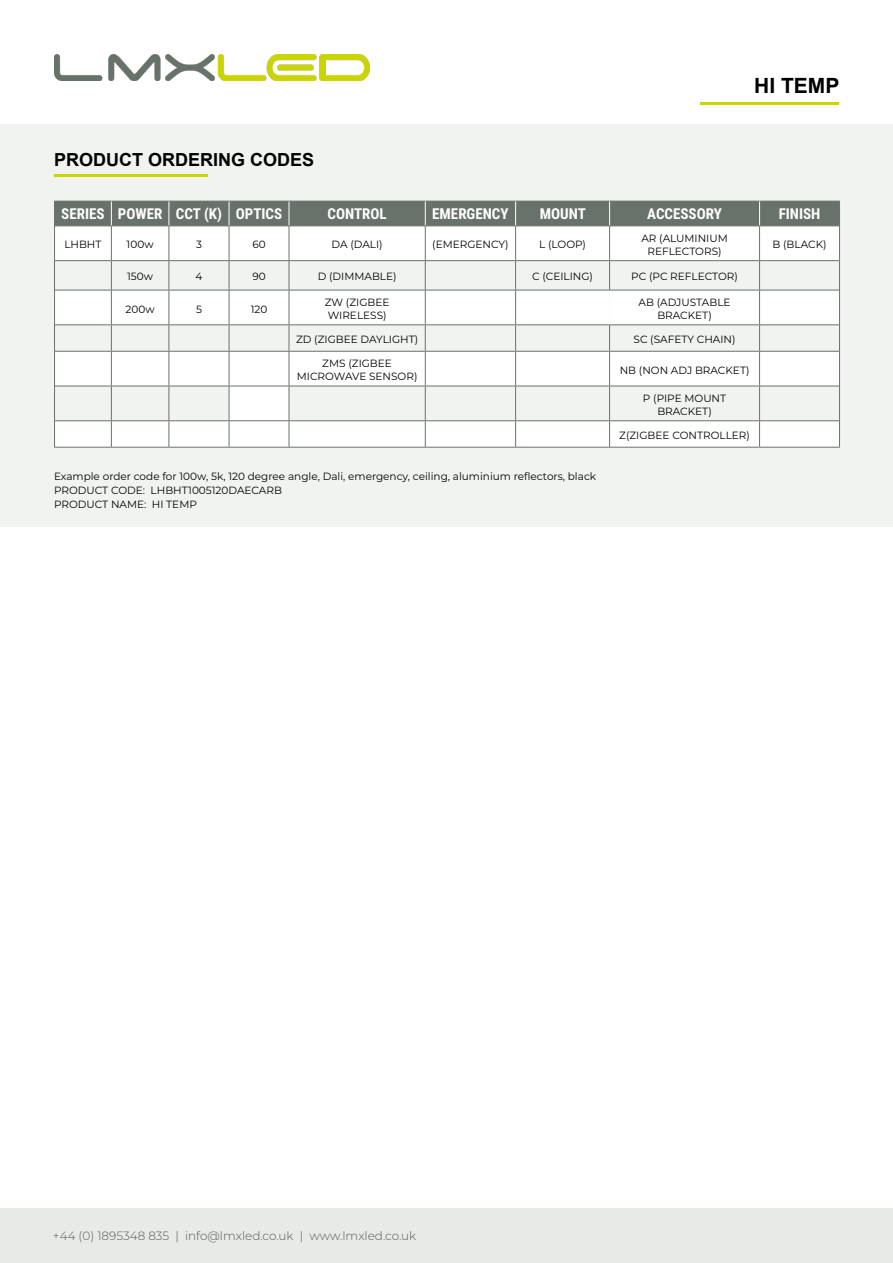
<style>
.page{position:relative;width:893px;height:1263px;background:#fff}
.page>*{position:absolute;margin:0;border:0;box-sizing:border-box;transform-origin:0 0}
.t1{font:700 21px "Arial";color:#000}
.t2{font:700 18px "Arial";color:#000}
.t3{font:700 15px "Roboto Condensed";color:#fff}
.t4{font:300 12px "Montserrat";color:#58595b}
.t5{font:10.5px/12.6px "Montserrat";color:#000;text-align:center}
</style>
<div class="page">
<img style="left:54px;top:54px;width:315px;height:27px">
<div style="left:0;top:1209px;width:893px;height:54px;background:#e8eae8"></div>
<div style="left:0;top:124px;width:893px;height:402px;background:#f1f3f1"></div>
<hr style="left:54px;top:174px;width:154px;height:3px;background:#cad401">
<div style="left:55px;top:226px;width:784px;height:160px;background:#fff"></div>
<div style="left:230px;top:291px;width:380px;height:95px;background:#fff"></div>
<hr style="left:54px;top:226px;width:1px;height:35px;background:#68726a">
<hr style="left:839px;top:226px;width:1px;height:35px;background:#68726a">
<hr style="left:54px;top:290px;width:1px;height:35px;background:#68726a">
<hr style="left:839px;top:290px;width:1px;height:35px;background:#68726a">
<hr style="left:54px;top:351px;width:1px;height:35px;background:#68726a">
<hr style="left:839px;top:351px;width:1px;height:35px;background:#68726a">
<hr style="left:54px;top:447px;width:57px;height:1px;background:#68726a">
<hr style="left:111px;top:447px;width:58px;height:1px;background:#68726a">
<hr style="left:169px;top:447px;width:60px;height:1px;background:#68726a">
<hr style="left:229px;top:447px;width:60px;height:1px;background:#68726a">
<hr style="left:289px;top:447px;width:136px;height:1px;background:#68726a">
<hr style="left:425px;top:447px;width:91px;height:1px;background:#68726a">
<hr style="left:516px;top:447px;width:94px;height:1px;background:#68726a">
<hr style="left:610px;top:447px;width:150px;height:1px;background:#68726a">
<hr style="left:760px;top:447px;width:80px;height:1px;background:#68726a">
<div style="left:54px;top:201px;width:786px;height:25px;background:#68726a"></div>
<hr style="left:55px;top:225px;width:56px;height:1px;background:#68726a">
<hr style="left:111px;top:225px;width:58px;height:1px;background:#68726a">
<hr style="left:111px;top:226px;width:1px;height:34px;background:#68726a">
<hr style="left:169px;top:225px;width:60px;height:1px;background:#68726a">
<hr style="left:169px;top:226px;width:1px;height:34px;background:#68726a">
<hr style="left:229px;top:225px;width:60px;height:1px;background:#68726a">
<hr style="left:229px;top:226px;width:1px;height:34px;background:#68726a">
<hr style="left:289px;top:225px;width:136px;height:1px;background:#68726a">
<hr style="left:289px;top:226px;width:1px;height:34px;background:#68726a">
<hr style="left:425px;top:225px;width:91px;height:1px;background:#68726a">
<hr style="left:425px;top:226px;width:1px;height:34px;background:#68726a">
<hr style="left:516px;top:225px;width:94px;height:1px;background:#68726a">
<hr style="left:515px;top:226px;width:1px;height:34px;background:#68726a">
<hr style="left:610px;top:225px;width:150px;height:1px;background:#68726a">
<hr style="left:609px;top:226px;width:1px;height:34px;background:#68726a">
<hr style="left:760px;top:225px;width:79px;height:1px;background:#68726a">
<hr style="left:759px;top:226px;width:1px;height:34px;background:#68726a">
<hr style="left:55px;top:260px;width:56px;height:1px;background:#68726a">
<hr style="left:111px;top:260px;width:58px;height:1px;background:#68726a">
<hr style="left:169px;top:260px;width:60px;height:1px;background:#68726a">
<hr style="left:229px;top:260px;width:60px;height:1px;background:#68726a">
<hr style="left:289px;top:260px;width:136px;height:1px;background:#68726a">
<hr style="left:425px;top:260px;width:91px;height:1px;background:#68726a">
<hr style="left:516px;top:260px;width:94px;height:1px;background:#68726a">
<hr style="left:610px;top:260px;width:150px;height:1px;background:#68726a">
<hr style="left:760px;top:260px;width:79px;height:1px;background:#68726a">
<svg style="left:54px;top:261px;width:786px;height:29px"></svg>
<hr style="left:55px;top:290px;width:56px;height:1px;background:#68726a">
<hr style="left:111px;top:290px;width:58px;height:1px;background:#68726a">
<hr style="left:111px;top:290px;width:1px;height:34px;background:#68726a">
<hr style="left:169px;top:290px;width:60px;height:1px;background:#68726a">
<hr style="left:169px;top:290px;width:1px;height:34px;background:#68726a">
<hr style="left:229px;top:290px;width:60px;height:1px;background:#68726a">
<hr style="left:229px;top:290px;width:1px;height:34px;background:#68726a">
<hr style="left:289px;top:290px;width:136px;height:1px;background:#68726a">
<hr style="left:289px;top:290px;width:1px;height:34px;background:#68726a">
<hr style="left:425px;top:290px;width:91px;height:1px;background:#68726a">
<hr style="left:425px;top:290px;width:1px;height:34px;background:#68726a">
<hr style="left:610px;top:290px;width:150px;height:1px;background:#68726a">
<hr style="left:760px;top:290px;width:79px;height:1px;background:#68726a">
<hr style="left:759px;top:290px;width:1px;height:34px;background:#68726a">
<hr style="left:55px;top:324px;width:56px;height:1px;background:#68726a">
<hr style="left:111px;top:324px;width:58px;height:1px;background:#68726a">
<hr style="left:169px;top:324px;width:60px;height:1px;background:#68726a">
<hr style="left:229px;top:324px;width:60px;height:1px;background:#68726a">
<hr style="left:289px;top:324px;width:136px;height:1px;background:#68726a">
<hr style="left:425px;top:324px;width:91px;height:1px;background:#68726a">
<hr style="left:610px;top:324px;width:150px;height:1px;background:#68726a">
<hr style="left:760px;top:324px;width:79px;height:1px;background:#68726a">
<svg style="left:54px;top:325px;width:786px;height:26px"></svg>
<hr style="left:55px;top:351px;width:56px;height:1px;background:#68726a">
<hr style="left:111px;top:351px;width:58px;height:1px;background:#68726a">
<hr style="left:111px;top:352px;width:1px;height:34px;background:#68726a">
<hr style="left:169px;top:351px;width:60px;height:1px;background:#68726a">
<hr style="left:169px;top:352px;width:1px;height:34px;background:#68726a">
<hr style="left:229px;top:351px;width:60px;height:1px;background:#68726a">
<hr style="left:229px;top:352px;width:1px;height:34px;background:#68726a">
<hr style="left:289px;top:351px;width:136px;height:1px;background:#68726a">
<hr style="left:289px;top:352px;width:1px;height:34px;background:#68726a">
<hr style="left:425px;top:351px;width:91px;height:1px;background:#68726a">
<hr style="left:425px;top:352px;width:1px;height:34px;background:#68726a">
<hr style="left:516px;top:351px;width:94px;height:1px;background:#68726a">
<hr style="left:515px;top:352px;width:1px;height:34px;background:#68726a">
<hr style="left:610px;top:351px;width:150px;height:1px;background:#68726a">
<hr style="left:609px;top:352px;width:1px;height:34px;background:#68726a">
<hr style="left:760px;top:351px;width:79px;height:1px;background:#68726a">
<hr style="left:759px;top:352px;width:1px;height:34px;background:#68726a">
<svg style="left:54px;top:386px;width:786px;height:61px"></svg>
<hr style="left:229px;top:386px;width:1px;height:34px;background:#68726a">
<hr style="left:229px;top:386px;width:60px;height:1px;background:#68726a">
<hr style="left:229px;top:420px;width:60px;height:1px;background:#68726a">
<hr style="left:515px;top:290px;width:1px;height:34px;background:#68726a">
<hr style="left:516px;top:290px;width:94px;height:1px;background:#68726a">
<hr style="left:516px;top:324px;width:94px;height:1px;background:#68726a">
<hr style="left:289px;top:386px;width:1px;height:34px;background:#68726a">
<hr style="left:289px;top:386px;width:136px;height:1px;background:#68726a">
<hr style="left:425px;top:386px;width:1px;height:34px;background:#68726a">
<hr style="left:289px;top:420px;width:136px;height:1px;background:#68726a">
<hr style="left:700px;top:102px;width:139px;height:3px;background:#cad401">
<h2 class="t2" style="left:54px;top:147px;width:262px">PRODUCT ORDERING CODES</h2>
<h1 class="t1" style="left:754px;top:71px;width:87px">HI TEMP</h1>
<h3 class="t3" style="left:61px;top:203px;width:222px">SERIES POWER CCT (K) OPTICS</h3>
<h3 class="t3" style="left:327px;top:203px;width:61px">CONTROL</h3>
<h3 class="t3" style="left:432px;top:203px;width:78px">EMERGENCY</h3>
<h3 class="t3" style="left:540px;top:203px;width:48px">MOUNT</h3>
<h3 class="t3" style="left:647px;top:203px;width:76px">ACCESSORY</h3>
<h3 class="t3" style="left:779px;top:203px;width:43px">FINISH</h3>
<p class="t5" style="left:64px;top:238px;width:39px">LHBHT</p>
<p class="t5" style="left:127px;top:238px;width:29px">100w</p>
<p class="t5" style="left:196px;top:238px;width:7px">3</p>
<p class="t5" style="left:252px;top:238px;width:15px">60</p>
<p class="t5" style="left:332px;top:238px;width:53px">DA (DALI)</p>
<p class="t5" style="left:432px;top:238px;width:78px">(EMERGENCY)</p>
<p class="t5" style="left:539px;top:238px;width:48px">L (LOOP)</p>
<p class="t5" style="left:641px;top:232px;width:88px">AR (ALUMINIUM<br>REFLECTORS)</p>
<p class="t5" style="left:772px;top:238px;width:56px">B (BLACK)</p>
<p class="t5" style="left:127px;top:270px;width:27px">150w</p>
<p class="t5" style="left:195px;top:270px;width:8px">4</p>
<p class="t5" style="left:252px;top:270px;width:15px">90</p>
<p class="t5" style="left:318px;top:270px;width:80px">D (DIMMABLE)</p>
<p class="t5" style="left:532px;top:270px;width:62px">C (CEILING)</p>
<p class="t5" style="left:631px;top:270px;width:108px">PC (PC REFLECTOR)</p>
<p class="t5" style="left:126px;top:302px;width:31px">200w</p>
<p class="t5" style="left:196px;top:302px;width:7px">5</p>
<p class="t5" style="left:251px;top:302px;width:18px">120</p>
<p class="t5" style="left:325px;top:296px;width:66px;text-align:left">ZW (ZIGBEE<br>WIRELESS)</p>
<p class="t5" style="left:639px;top:296px;width:93px">AB (ADJUSTABLE<br>BRACKET)</p>
<p class="t5" style="left:296px;top:333px;width:124px">ZD (ZIGBEE DAYLIGHT)</p>
<p class="t5" style="left:633px;top:333px;width:104px">SC (SAFETY CHAIN)</p>
<p class="t5" style="left:297px;top:357px;width:122px">ZMS (ZIGBEE<br>MICROWAVE SENSOR)</p>
<p class="t5" style="left:620px;top:363px;width:131px">NB (NON ADJ BRACKET)</p>
<p class="t5" style="left:643px;top:392px;width:85px">P (PIPE MOUNT<br>BRACKET)</p>
<p class="t5" style="left:619px;top:429px;width:132px">Z(ZIGBEE CONTROLLER)</p>
<p class="t5" style="left:54px;top:469px;width:544px;line-height:14.1px;text-align:left">Example order code for 100w, 5k, 120 degree angle, Dali, emergency, ceiling, aluminium reflectors, black<br>PRODUCT CODE: LHBHT1005120DAECARB<br>PRODUCT NAME: HI TEMP</p>
<p class="t4" style="left:53px;top:1228px;width:365px">+44 (0) 1895348 835 | info@lmxled.co.uk | www.lmxled.co.uk</p>
</div>
